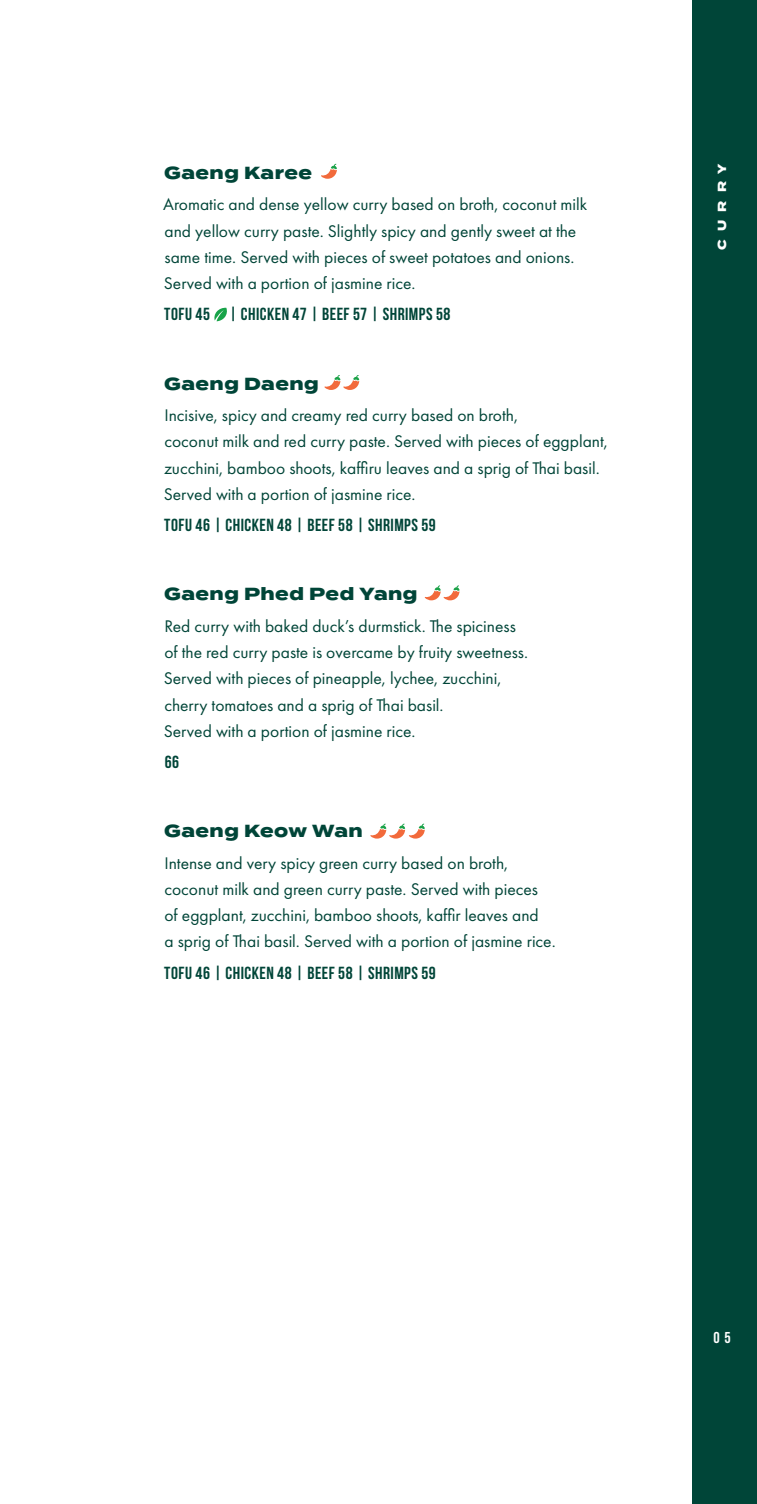
<style>
.page{position:relative;width:757px;height:1504px;background:#fff}
.page>*{position:absolute;margin:0;border:0;box-sizing:border-box;transform-origin:0 0}
.t1{font:17.5px/26.2px "Futura PT";color:#004538}
.t2{font:700 17.5px "Bebas Neue";letter-spacing:.025em;color:#004538}
.t3{font:800 17.5px "Termina";letter-spacing:.03em;color:#004538}
.t4{font:15.75px "Bebas Neue";color:#fff}
.t5{font:800 11.72px "Termina";letter-spacing:.7em;color:#fff}
</style>
<div class="page">
<div style="left:692px;top:0;width:64px;height:1503px;background:#004538"></div>
<svg style="left:321px;top:164px;width:16px;height:15px"></svg>
<svg style="left:324px;top:375px;width:35px;height:15px"></svg>
<svg style="left:424px;top:585px;width:35px;height:15px"></svg>
<svg style="left:370px;top:823px;width:54px;height:15px"></svg>
<svg style="left:214px;top:307px;width:13px;height:14px"></svg>
<p class="t3" style="left:164px;top:160px;width:149px">Gaeng Karee</p>
<p class="t1" style="left:163px;top:191px;width:425px">Aromatic and dense yellow curry based on broth, coconut milk and yellow curry paste. Slightly spicy and gently sweet at the same time. Served with pieces of sweet potatoes and onions.<br>Served with a portion of jasmine rice.</p>
<p class="t2" style="left:164px;top:304px;width:287px">TOFU 45 | CHICKEN 47 | BEEF 57 | SHRIMPS 58</p>
<p class="t3" style="left:164px;top:370px;width:156px">Gaeng Daeng</p>
<p class="t1" style="left:164px;top:402px;width:445px">Incisive, spicy and creamy red curry based on broth,<br>coconut milk and red curry paste. Served with pieces of eggplant, zucchini, bamboo shoots, kaffiru leaves and a sprig of Thai basil.<br>Served with a portion of jasmine rice.</p>
<p class="t2" style="left:164px;top:515px;width:273px">TOFU 46 | CHICKEN 48 | BEEF 58 | SHRIMPS 59</p>
<p class="t3" style="left:164px;top:581px;width:255px">Gaeng Phed Ped Yang</p>
<p class="t1" style="left:164px;top:612px;width:366px">Red curry with baked duck’s durmstick. The spiciness of the red curry paste is overcame by fruity sweetness.<br>Served with pieces of pineapple, lychee, zucchini, cherry tomatoes and a sprig of Thai basil.<br>Served with a portion of jasmine rice.</p>
<p class="t2" style="left:165px;top:752px;width:16px">66</p>
<p class="t3" style="left:164px;top:818px;width:200px">Gaeng Keow Wan</p>
<p class="t1" style="left:164px;top:849px;width:393px">Intense and very spicy green curry based on broth, coconut milk and green curry paste. Served with pieces of eggplant, zucchini, bamboo shoots, kaffir leaves and<br>a sprig of Thai basil. Served with a portion of jasmine rice.</p>
<p class="t2" style="left:164px;top:962px;width:273px">TOFU 46 | CHICKEN 48 | BEEF 58 | SHRIMPS 59</p>
<p class="t5" style="left:713px;top:250px;width:88px;rotate:-90deg">CURRY</p>
<p class="t4" style="left:713px;top:1328px;width:19px">0 5</p>
</div>
